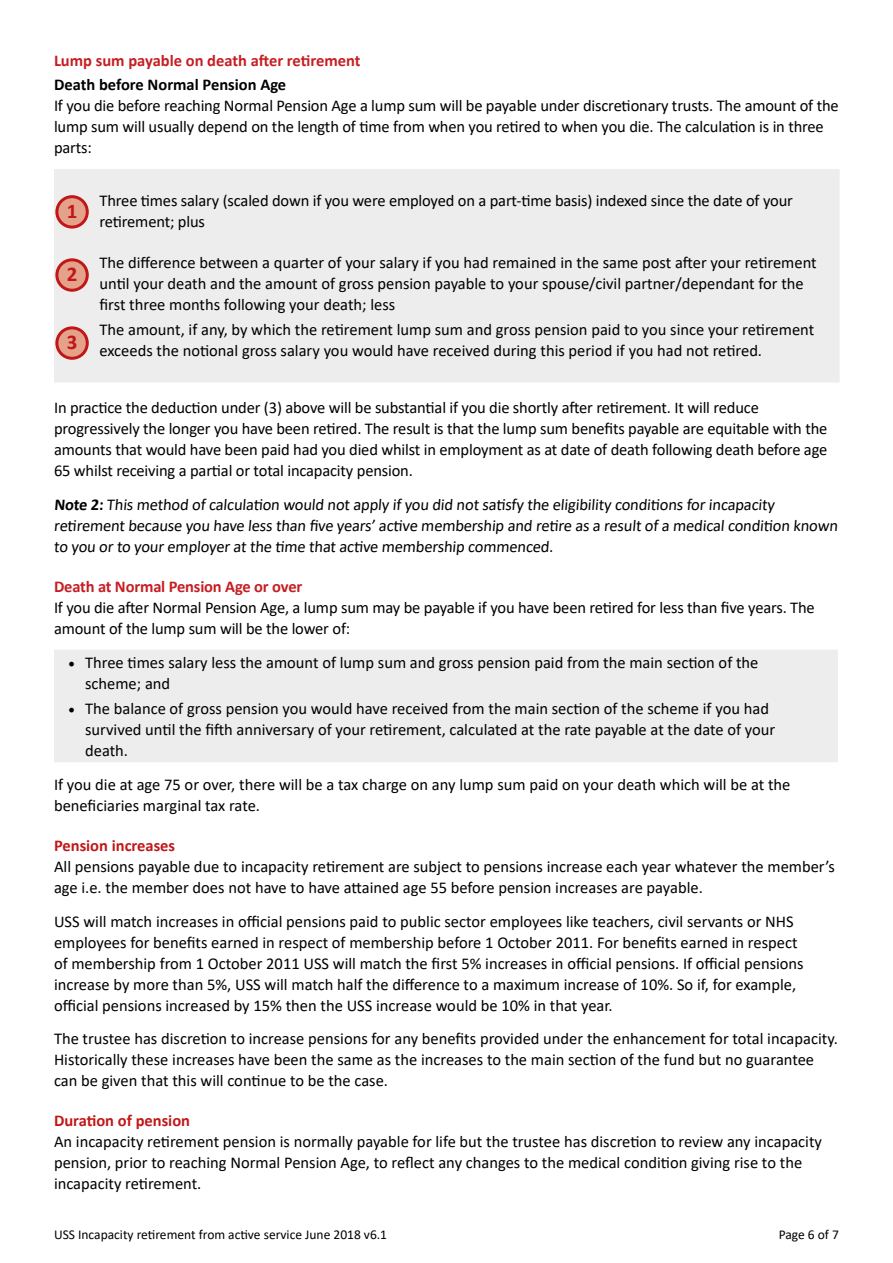
<style>
.page{position:relative;width:893px;height:1263px;background:#fff}
.page>*{position:absolute;margin:0;border:0;box-sizing:border-box;transform-origin:0 0}
.t1{font:700 21px "Calibri";color:#c11718}
.t2{font:16.5px/21px "Calibri";color:#000}
.t3{font:700 16.5px "Calibri";letter-spacing:-.01em;color:#c61e23}
.t4{font:700 16.5px "Calibri";color:#c11718}
.t5{font:700 16.5px "Calibri";color:#000}
.t6{font:13.5px "Calibri";color:#000}
.s1{font-weight:700}
.s2{font-family:"Minion Pro";font-size:18px}
</style>
<div class="page">
<div style="left:54px;top:169px;width:786px;height:214px;background:#ededed"></div>
<div style="left:54px;top:650px;width:784px;height:112px;background:#ededed"></div>
<div style="left:57px;top:197px;width:30px;height:30px;background:#e4a28a;border-radius:50%"></div>
<div style="left:55px;top:195px;width:34px;height:34px;border:3px solid #c11718;border-radius:50%"></div>
<div style="left:57px;top:260px;width:30px;height:30px;background:#e4a28a;border-radius:50%"></div>
<div style="left:55px;top:258px;width:34px;height:34px;border:3px solid #c11718;border-radius:50%"></div>
<div style="left:57px;top:328px;width:30px;height:30px;background:#e4a28a;border-radius:50%"></div>
<div style="left:55px;top:326px;width:34px;height:34px;border:3px solid #c11718;border-radius:50%"></div>
<p class="t3" style="left:54px;top:49px;width:308px">Lump sum payable on death after retirement</p>
<p class="t5" style="left:54px;top:73px;width:234px">Death before Normal Pension Age</p>
<p class="t2" style="left:54px;top:95px;width:786px">If you die before reaching Normal Pension Age a lump sum will be payable under discretionary trusts. The amount of the lump sum will usually depend on the length of time from when you retired to when you die. The calculation is in three parts:</p>
<p class="t2" style="left:100px;top:190px;width:695px">Three times salary (scaled down if you were employed on a part-time basis) indexed since the date of your retirement; plus</p>
<p class="t2" style="left:100px;top:252px;width:719px">The difference between a quarter of your salary if you had remained in the same post after your retirement until your death and the amount of gross pension payable to your spouse/civil partner/dependant for the first three months following your death; less</p>
<p class="t2" style="left:100px;top:318px;width:716px">The amount, if any, by which the retirement lump sum and gross pension paid to you since your retirement exceeds the notional gross salary you would have received during this period if you had not retired.</p>
<p class="t1" style="left:67px;top:196px;width:12px">1</p>
<p class="t1" style="left:67px;top:259px;width:12px">2</p>
<p class="t1" style="left:67px;top:327px;width:12px">3</p>
<p class="t2" style="left:54px;top:397px;width:775px">In practice the deduction under (3) above will be substantial if you die shortly after retirement. It will reduce progressively the longer you have been retired. The result is that the lump sum benefits payable are equitable with the amounts that would have been paid had you died whilst in employment as at date of death following death before age 65 whilst receiving a partial or total incapacity pension.</p>
<p class="t2" style="left:54px;top:494px;width:787px"><span class="s1">Note 2:</span> This method of calculation would not apply if you did not satisfy the eligibility conditions for incapacity retirement because you have less than five years’ active membership and retire as a result of a medical condition known to you or to your employer at the time that active membership commenced.</p>
<p class="t3" style="left:54px;top:575px;width:250px">Death at Normal Pension Age or over</p>
<p class="t2" style="left:54px;top:596px;width:762px">If you die after Normal Pension Age, a lump sum may be payable if you have been retired for less than five years. The amount of the lump sum will be the lower of:</p>
<p class="t2" style="left:85px;top:652px;width:675px;text-indent:-17px"><span class="s2">•</span> Three times salary less the amount of lump sum and gross pension paid from the main section of the scheme; and</p>
<p class="t2" style="left:85px;top:698px;width:692px;text-indent:-17px"><span class="s2">•</span> The balance of gross pension you would have received from the main section of the scheme if you had survived until the fifth anniversary of your retirement, calculated at the rate payable at the date of your death.</p>
<p class="t2" style="left:54px;top:774px;width:738px">If you die at age 75 or over, there will be a tax charge on any lump sum paid on your death which will be at the beneficiaries marginal tax rate.</p>
<p class="t4" style="left:54px;top:834px;width:123px">Pension increases</p>
<p class="t2" style="left:54px;top:855px;width:782px">All pensions payable due to incapacity retirement are subject to pensions increase each year whatever the member’s age i.e. the member does not have to have attained age 55 before pension increases are payable.</p>
<p class="t2" style="left:54px;top:910px;width:751px">USS will match increases in official pensions paid to public sector employees like teachers, civil servants or NHS employees for benefits earned in respect of membership before 1 October 2011. For benefits earned in respect of membership from 1 October 2011 USS will match the first 5% increases in official pensions. If official pensions increase by more than 5%, USS will match half the difference to a maximum increase of 10%. So if, for example, official pensions increased by 15% then the USS increase would be 10% in that year.</p>
<p class="t2" style="left:54px;top:1028px;width:785px">The trustee has discretion to increase pensions for any benefits provided under the enhancement for total incapacity.<br>Historically these increases have been the same as the increases to the main section of the fund but no guarantee can be given that this will continue to be the case.</p>
<p class="t4" style="left:54px;top:1109px;width:138px">Duration of pension</p>
<p class="t2" style="left:54px;top:1131px;width:769px">An incapacity retirement pension is normally payable for life but the trustee has discretion to review any incapacity pension, prior to reaching Normal Pension Age, to reflect any changes to the medical condition giving rise to the incapacity retirement.</p>
<p class="t6" style="left:54px;top:1225px;width:335px">USS Incapacity retirement from active service June 2018 v6.1</p>
<p class="t6" style="left:779px;top:1225px;width:62px">Page 6 of 7</p>
</div>
